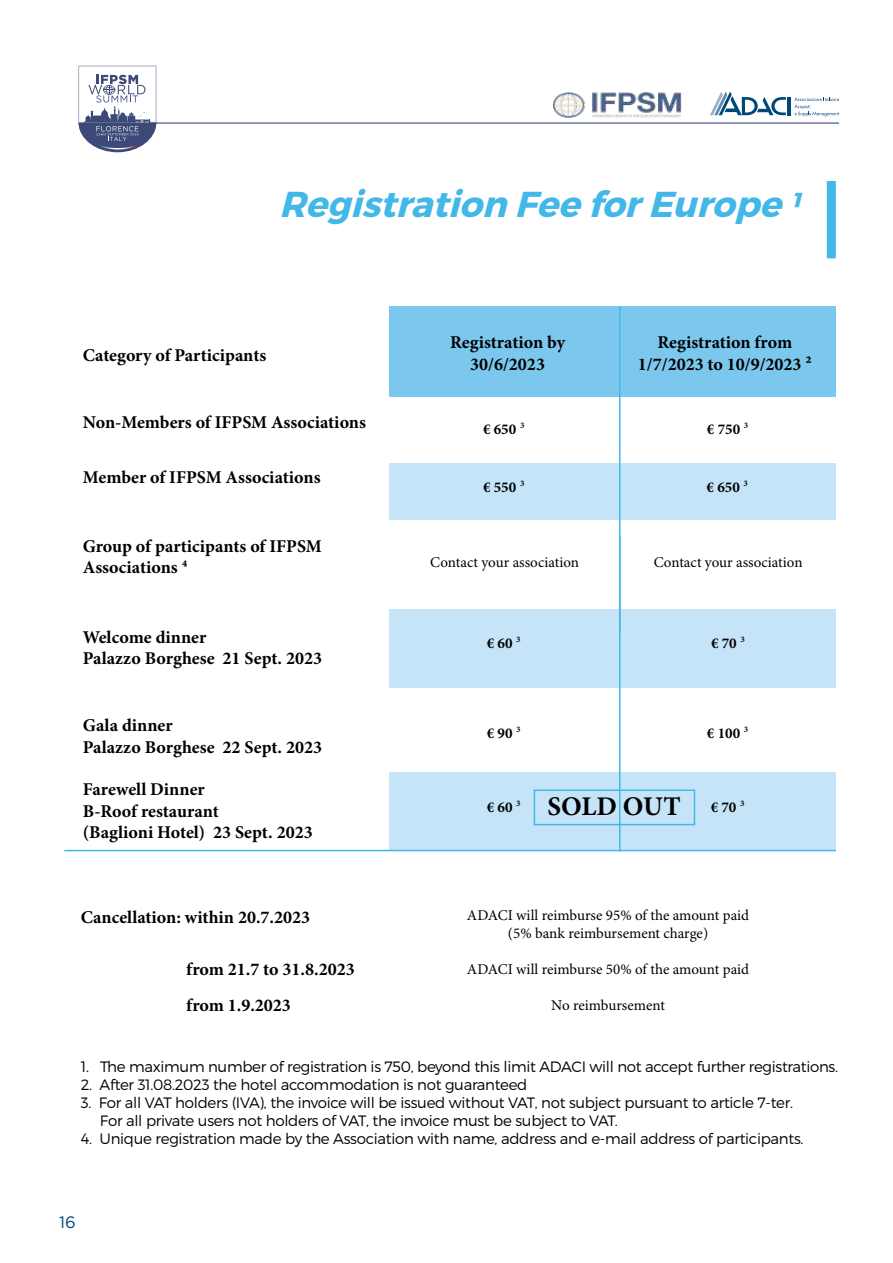
<style>
.page{position:relative;width:893px;height:1263px;background:#fff}
.page>*{position:absolute;margin:0;border:0;box-sizing:border-box;transform-origin:0 0}
.t1{font:italic 700 36px "Montserrat";color:#43b8e8}
.t2{font:700 27px "Minion Pro";color:#000}
.t3{font:700 18px/21.6px "Minion Pro";color:#000}
.t4{font:16.5px "Gotham HTF";color:#004876}
.t5{font:300 15px/18px "Montserrat";letter-spacing:-.02em;color:#000}
.t6{font:15px/18px "Minion Pro";color:#000;text-align:center}
.t7{font:700 15px "Minion Pro";color:#000}
.s1{font-size:34.5px}
.s2{font-size:16.5px}
.s3{font-weight:400}
.s4{font-size:15px}
.s5{font-weight:400;font-size:15px}
</style>
<div class="page">
<hr style="left:152px;top:122px;width:687px;height:2px;background:#3d4978">
<hr style="left:788px;top:97px;width:3px;height:18px;background:#004876">
<svg style="left:710px;top:92px;width:76px;height:23px"></svg>
<svg style="left:794px;top:97px;width:45px;height:19px"></svg>
<img style="left:554px;top:92px;width:128px;height:26px">
<svg style="left:79px;top:66px;width:77px;height:86px"></svg>
<div style="left:389px;top:772px;width:447px;height:79px;background:#c5e4f8"></div>
<div style="left:827px;top:181px;width:9px;height:77px;background:#43b8e8"></div>
<div style="left:389px;top:463px;width:447px;height:57px;background:#c5e4f8"></div>
<div style="left:389px;top:306px;width:447px;height:91px;background:#7cc7ed"></div>
<div style="left:389px;top:609px;width:447px;height:79px;background:#c5e4f8"></div>
<hr style="left:619px;top:307px;width:1px;height:327px;background:#43b8e8">
<hr style="left:619px;top:536px;width:1px;height:315px;background:#43b8e8">
<hr style="left:64px;top:850px;width:772px;height:1px;background:#43b8e8">
<div style="left:534px;top:789px;width:161px;height:36px;border:2px solid #43b8e8"></div>
<h1 class="t1" style="left:279px;top:181px;width:532px">Registration FeeforEurope<span class="s1">1</span></h1>
<p class="t3" style="left:83px;top:345px;width:185px">Category of Participants</p>
<p class="t3" style="left:450px;top:332px;width:117px;text-align:center">Registration by<br>30/6/2023</p>
<p class="t3" style="left:638px;top:332px;width:175px;text-align:center">Registration from<br>1/7/2023 to 10/9/2023 ²</p>
<p class="t3" style="left:83px;top:412px;width:285px">Non-Members of IFPSM Associations</p>
<p class="t3" style="left:83px;top:467px;width:239px">Member of IFPSM Associations</p>
<p class="t3" style="left:83px;top:536px;width:241px">Group of participants of IFPSM<br>Associations <span class="s2">⁴</span></p>
<p class="t3" style="left:83px;top:627px;width:241px">Welcome dinner<br>Palazzo Borghese 21 Sept. 2023</p>
<p class="t7" style="left:483px;top:421px;width:43px">€ 650 <span class="s3">³</span></p>
<p class="t7" style="left:483px;top:478px;width:43px">€ 550 <span class="s3">³</span></p>
<p class="t6" style="left:430px;top:553px;width:150px">Contact your association</p>
<p class="t7" style="left:487px;top:634px;width:36px">€ 60 <span class="s3">³</span></p>
<p class="t7" style="left:707px;top:421px;width:43px">€ 750 <span class="s3">³</span></p>
<p class="t7" style="left:707px;top:478px;width:43px">€ 650 <span class="s3">³</span></p>
<p class="t6" style="left:654px;top:553px;width:150px">Contact your association</p>
<p class="t7" style="left:711px;top:634px;width:36px">€ 70 <span class="s3">³</span></p>
<p class="t3" style="left:83px;top:716px;width:241px">Gala dinner<br>Palazzo Borghese 22 Sept. 2023</p>
<p class="t7" style="left:487px;top:724px;width:36px">€ 90 <span class="s3">³</span></p>
<p class="t7" style="left:707px;top:724px;width:43px">€ 100 <span class="s3">³</span></p>
<p class="t3" style="left:83px;top:779px;width:231px">Farewell Dinner<br>B-Roof restaurant<br>(Baglioni Hotel) 23 Sept. 2023</p>
<p class="t3" style="left:81px;top:907px;width:231px">Cancellation: within 20.7.2023</p>
<p class="t3" style="left:186px;top:952px;width:170px;line-height:36px">from 21.7 to 31.8.2023 from 1.9.2023</p>
<h2 class="t2" style="left:487px;top:790px;width:259px"><span class="s4">€ 60</span> <span class="s5">³</span> SOLD OUT <span class="s4">€ 70</span> <span class="s5">³</span></h2>
<p class="t6" style="left:467px;top:907px;width:284px">ADACI will reimburse 95% of the amount paid (5% bank reimbursement charge)</p>
<p class="t6" style="left:467px;top:961px;width:284px">ADACI will reimburse 50% of the amount paid</p>
<p class="t6" style="left:551px;top:997px;width:115px">No reimbursement</p>
<p class="t5" style="left:81px;top:1057px;width:759px">1. The maximum number of registration is 750, beyond this limit ADACI will not accept further registrations.</p>
<p class="t5" style="left:81px;top:1075px;width:448px">2. After 31.08.2023 the hotel accommodation is not guaranteed</p>
<p class="t5" style="left:100px;top:1093px;width:695px;text-indent:-19px">3. For all VAT holders (IVA), the invoice will be issued without VAT, not subject pursuant to article 7-ter.<br>For all private users not holders of VAT, the invoice must be subject to VAT.</p>
<p class="t5" style="left:81px;top:1129px;width:724px">4. Unique registration made by the Association with name, address and e-mail address of participants.</p>
<p class="t4" style="left:59px;top:1213px;width:18px">16</p>
</div>
